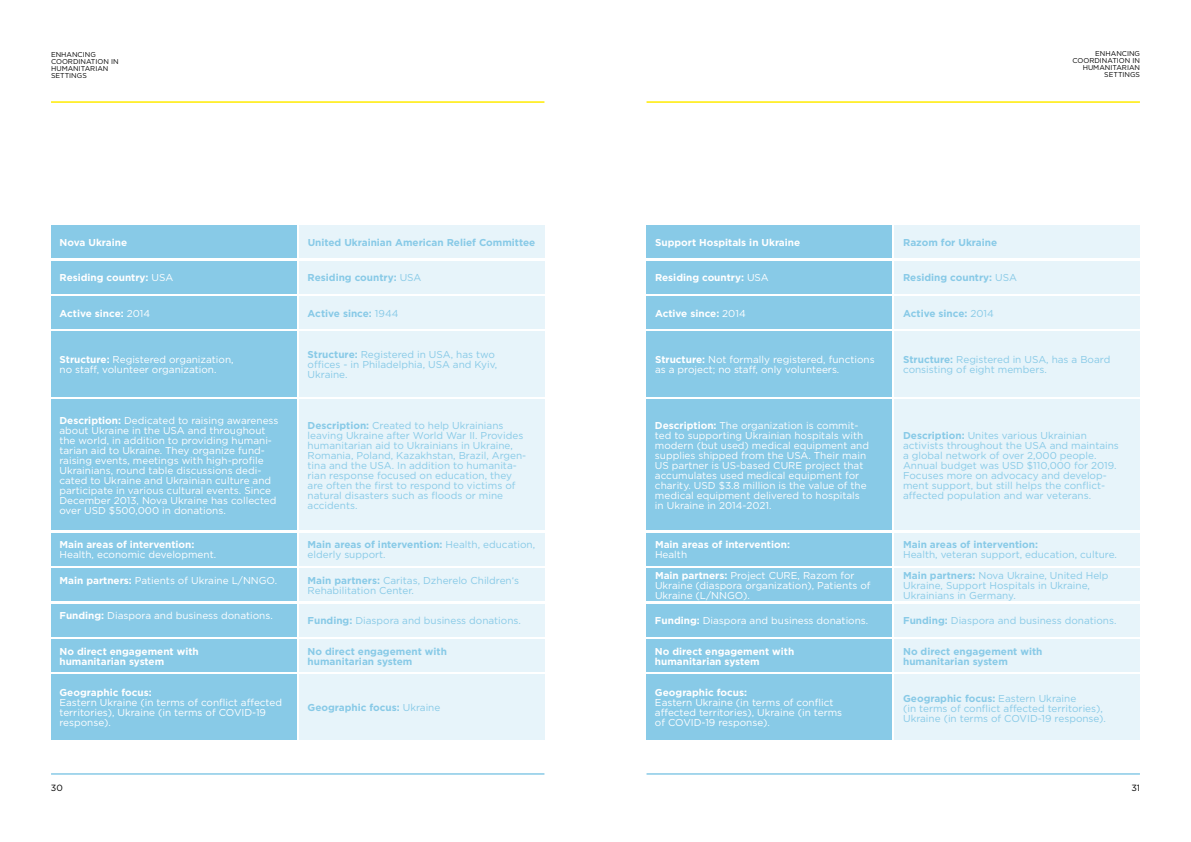
<style>
.page{position:relative;width:1191px;height:842px;background:#fff}
.page>*{position:absolute;margin:0;border:0;box-sizing:border-box;transform-origin:0 0}
.t1{font:10px/10px "Gotham";color:#fff}
.t2{font:10px/10px "Gotham";color:#88cae7}
.t3{font:700 10px/10px "Gotham";color:#fff}
.t4{font:700 10px/10px "Gotham";color:#88cae7}
.t5{font:9px "Gotham";color:#000}
.t6{font:7px/7px "Gotham";color:#000;text-align:right}
.s1{font-weight:400}
.s2{font-weight:700}
</style>
<div class="page">
<hr style="left:51px;top:101px;width:493px;height:2px;background:#ffeb01">
<hr style="left:646px;top:101px;width:494px;height:2px;background:#ffeb01">
<hr style="left:51px;top:773px;width:493px;height:2px;background:#88cae7">
<hr style="left:646px;top:773px;width:494px;height:2px;background:#88cae7">
<div style="left:646px;top:225px;width:245px;height:33px;background:#88cae7"></div>
<div style="left:51px;top:225px;width:245px;height:33px;background:#88cae7"></div>
<div style="left:894px;top:225px;width:246px;height:33px;background:#e7f4fa"></div>
<div style="left:299px;top:225px;width:245px;height:33px;background:#e7f4fa"></div>
<div style="left:646px;top:261px;width:245px;height:32px;background:#88cae7"></div>
<div style="left:51px;top:261px;width:245px;height:32px;background:#88cae7"></div>
<div style="left:894px;top:261px;width:246px;height:32px;background:#e7f4fa"></div>
<div style="left:299px;top:261px;width:245px;height:32px;background:#e7f4fa"></div>
<div style="left:646px;top:296px;width:245px;height:33px;background:#88cae7"></div>
<div style="left:51px;top:296px;width:245px;height:33px;background:#88cae7"></div>
<div style="left:894px;top:296px;width:246px;height:33px;background:#e7f4fa"></div>
<div style="left:299px;top:296px;width:245px;height:33px;background:#e7f4fa"></div>
<div style="left:646px;top:332px;width:245px;height:65px;background:#88cae7"></div>
<div style="left:51px;top:332px;width:245px;height:65px;background:#88cae7"></div>
<div style="left:894px;top:332px;width:246px;height:65px;background:#e7f4fa"></div>
<div style="left:299px;top:332px;width:245px;height:65px;background:#e7f4fa"></div>
<div style="left:646px;top:533px;width:245px;height:33px;background:#88cae7"></div>
<div style="left:51px;top:533px;width:245px;height:33px;background:#88cae7"></div>
<div style="left:894px;top:533px;width:246px;height:33px;background:#e7f4fa"></div>
<div style="left:299px;top:533px;width:245px;height:33px;background:#e7f4fa"></div>
<div style="left:646px;top:568px;width:245px;height:33px;background:#88cae7"></div>
<div style="left:51px;top:568px;width:245px;height:33px;background:#88cae7"></div>
<div style="left:894px;top:568px;width:246px;height:33px;background:#e7f4fa"></div>
<div style="left:299px;top:568px;width:245px;height:33px;background:#e7f4fa"></div>
<div style="left:646px;top:604px;width:245px;height:32px;background:#88cae7"></div>
<div style="left:51px;top:604px;width:245px;height:32px;background:#88cae7"></div>
<div style="left:894px;top:604px;width:246px;height:32px;background:#e7f4fa"></div>
<div style="left:299px;top:604px;width:245px;height:32px;background:#e7f4fa"></div>
<div style="left:646px;top:639px;width:245px;height:33px;background:#88cae7"></div>
<div style="left:51px;top:639px;width:245px;height:33px;background:#88cae7"></div>
<div style="left:894px;top:639px;width:246px;height:33px;background:#e7f4fa"></div>
<div style="left:299px;top:639px;width:245px;height:33px;background:#e7f4fa"></div>
<div style="left:646px;top:675px;width:245px;height:65px;background:#88cae7"></div>
<div style="left:51px;top:675px;width:245px;height:65px;background:#88cae7"></div>
<div style="left:894px;top:675px;width:246px;height:65px;background:#e7f4fa"></div>
<div style="left:299px;top:675px;width:245px;height:65px;background:#e7f4fa"></div>
<div style="left:646px;top:400px;width:245px;height:130px;background:#88cae7"></div>
<div style="left:51px;top:400px;width:245px;height:130px;background:#88cae7"></div>
<div style="left:894px;top:400px;width:246px;height:130px;background:#e7f4fa"></div>
<div style="left:299px;top:400px;width:245px;height:130px;background:#e7f4fa"></div>
<p class="t6" style="left:51px;top:51px;width:69px;text-align:left">ENHANCING<br>COORDINATION IN<br>HUMANITARIAN<br>SETTINGS</p>
<p class="t6" style="left:1072px;top:50px;width:69px">ENHANCING<br>COORDINATION IN<br>HUMANITARIAN<br>SETTINGS</p>
<p class="t3" style="left:60px;top:237px;width:69px">Nova Ukraine</p>
<p class="t4" style="left:308px;top:237px;width:229px">United Ukrainian American Relief Committee</p>
<p class="t3" style="left:655px;top:237px;width:147px">Support Hospitals in Ukraine</p>
<p class="t4" style="left:903px;top:237px;width:96px">Razom for Ukraine</p>
<p class="t3" style="left:60px;top:272px;width:115px">Residing country: <span class="s1">USA</span></p>
<p class="t4" style="left:308px;top:272px;width:115px">Residing country: <span class="s1">USA</span></p>
<p class="t3" style="left:655px;top:272px;width:115px">Residing country: <span class="s1">USA</span></p>
<p class="t4" style="left:903px;top:272px;width:115px">Residing country: <span class="s1">USA</span></p>
<p class="t3" style="left:60px;top:308px;width:92px">Active since: <span class="s1">2014</span></p>
<p class="t4" style="left:308px;top:308px;width:92px">Active since: <span class="s1">1944</span></p>
<p class="t3" style="left:655px;top:308px;width:92px">Active since: <span class="s1">2014</span></p>
<p class="t4" style="left:903px;top:308px;width:92px">Active since: <span class="s1">2014</span></p>
<p class="t1" style="left:655px;top:355px;width:221px"><span class="s2">Structure:</span> Not formally registered, functions as a project; no staff, only volunteers.</p>
<p class="t2" style="left:308px;top:350px;width:191px"><span class="s2">Structure:</span> Registered in USA, has two offices - in Philadelphia, USA and Kyiv,<br>Ukraine.</p>
<p class="t1" style="left:59px;top:355px;width:176px"><span class="s2">Structure:</span> Registered organization, no staff, volunteer organization.</p>
<p class="t2" style="left:903px;top:355px;width:209px"><span class="s2">Structure:</span> Registered in USA, has a Board consisting of eight members.</p>
<p class="t1" style="left:59px;top:415px;width:220px"><span class="s2">Description:</span> Dedicated to raising awareness about Ukraine in the USA and throughout the world, in addition to providing humani&shy;tarian aid to Ukraine. They organize fund&shy;raising events, meetings with high-profile Ukrainians, round table discussions dedi&shy;cated to Ukraine and Ukrainian culture and participate in various cultural events. Since December 2013, Nova Ukraine has collected over USD $500,000 in donations.</p>
<p class="t3" style="left:59px;top:540px;width:136px">Main areas of intervention:</p>
<p class="t1" style="left:59px;top:550px;width:158px">Health, economic development.</p>
<p class="t2" style="left:307px;top:420px;width:220px"><span class="s2">Description:</span> Created to help Ukrainians leaving Ukraine after World War II. Provides humanitarian aid to Ukrainians in Ukraine, Romania, Poland, Kazakhstan, Brazil, Argen&shy;tina and the USA. In addition to humanita&shy;rian response focused on education, they are often the first to respond to victims of natural disasters such as floods or mine accidents.</p>
<p class="t2" style="left:308px;top:540px;width:229px"><span class="s2">Main areas of intervention:</span> Health, education, elderly support.</p>
<p class="t1" style="left:655px;top:420px;width:215px"><span class="s2">Description:</span> The organization is commit&shy;ted to supporting Ukrainian hospitals with modern (but used) medical equipment and supplies shipped from the USA. Their main US partner is US-based CURE project that accumulates used medical equipment for charity. USD $3.8 million is the value of the medical equipment delivered to hospitals in Ukraine in 2014-2021.</p>
<p class="t3" style="left:655px;top:540px;width:136px">Main areas of intervention:</p>
<p class="t1" style="left:655px;top:550px;width:34px">Health</p>
<p class="t2" style="left:903px;top:430px;width:217px"><span class="s2">Description:</span> Unites various Ukrainian activists throughout the USA and maintains a global network of over 2,000 people.<br>Annual budget was USD $110,000 for 2019.<br>Focuses more on advocacy and develop&shy;ment support, but still helps the conflict&shy;affected population and war veterans.</p>
<p class="t4" style="left:903px;top:540px;width:136px">Main areas of intervention:</p>
<p class="t2" style="left:903px;top:550px;width:215px">Health, veteran support, education, culture.</p>
<p class="t1" style="left:655px;top:570px;width:217px"><span class="s2">Main partners:</span> Project CURE, Razom for<br>Ukraine (diaspora organization), Patients of<br>Ukraine (L/NNGO).</p>
<p class="t1" style="left:59px;top:575px;width:219px"><span class="s2">Main partners:</span> Patients of Ukraine L/NNGO.</p>
<p class="t2" style="left:903px;top:570px;width:207px"><span class="s2">Main partners:</span> Nova Ukraine, United Help<br>Ukraine, Support Hospitals in Ukraine,<br>Ukrainians in Germany.</p>
<p class="t2" style="left:308px;top:575px;width:213px"><span class="s2">Main partners:</span> Caritas, Dzherelo Children‘s<br>Rehabilitation Center.</p>
<p class="t1" style="left:59px;top:611px;width:215px"><span class="s2">Funding:</span> Diaspora and business donations.</p>
<p class="t2" style="left:307px;top:615px;width:215px"><span class="s2">Funding:</span> Diaspora and business donations.</p>
<p class="t2" style="left:903px;top:615px;width:215px"><span class="s2">Funding:</span> Diaspora and business donations.</p>
<p class="t3" style="left:655px;top:646px;width:141px">No direct engagement with humanitarian system</p>
<p class="t1" style="left:655px;top:615px;width:215px"><span class="s2">Funding:</span> Diaspora and business donations.</p>
<p class="t3" style="left:59px;top:646px;width:141px">No direct engagement with humanitarian system</p>
<p class="t4" style="left:903px;top:646px;width:141px">No direct engagement with humanitarian system</p>
<p class="t4" style="left:307px;top:646px;width:141px">No direct engagement with humanitarian system</p>
<p class="t3" style="left:59px;top:688px;width:94px">Geographic focus:</p>
<p class="t1" style="left:59px;top:698px;width:224px">Eastern Ukraine (in terms of conflict affected territories), Ukraine (in terms of COVID-19 response).</p>
<p class="t2" style="left:903px;top:693px;width:204px"><span class="s2">Geographic focus:</span> Eastern Ukraine<br>(in terms of conflict affected territories),<br>Ukraine (in terms of COVID-19 response).</p>
<p class="t3" style="left:655px;top:688px;width:94px">Geographic focus:</p>
<p class="t1" style="left:655px;top:698px;width:189px">Eastern Ukraine (in terms of conflict affected territories), Ukraine (in terms of COVID-19 response).</p>
<p class="t4" style="left:307px;top:703px;width:134px">Geographic focus: <span class="s1">Ukraine</span></p>
<p class="t5" style="left:51px;top:782px;width:13px">30</p>
<p class="t5" style="left:1131px;top:782px;width:10px">31</p>
</div>
